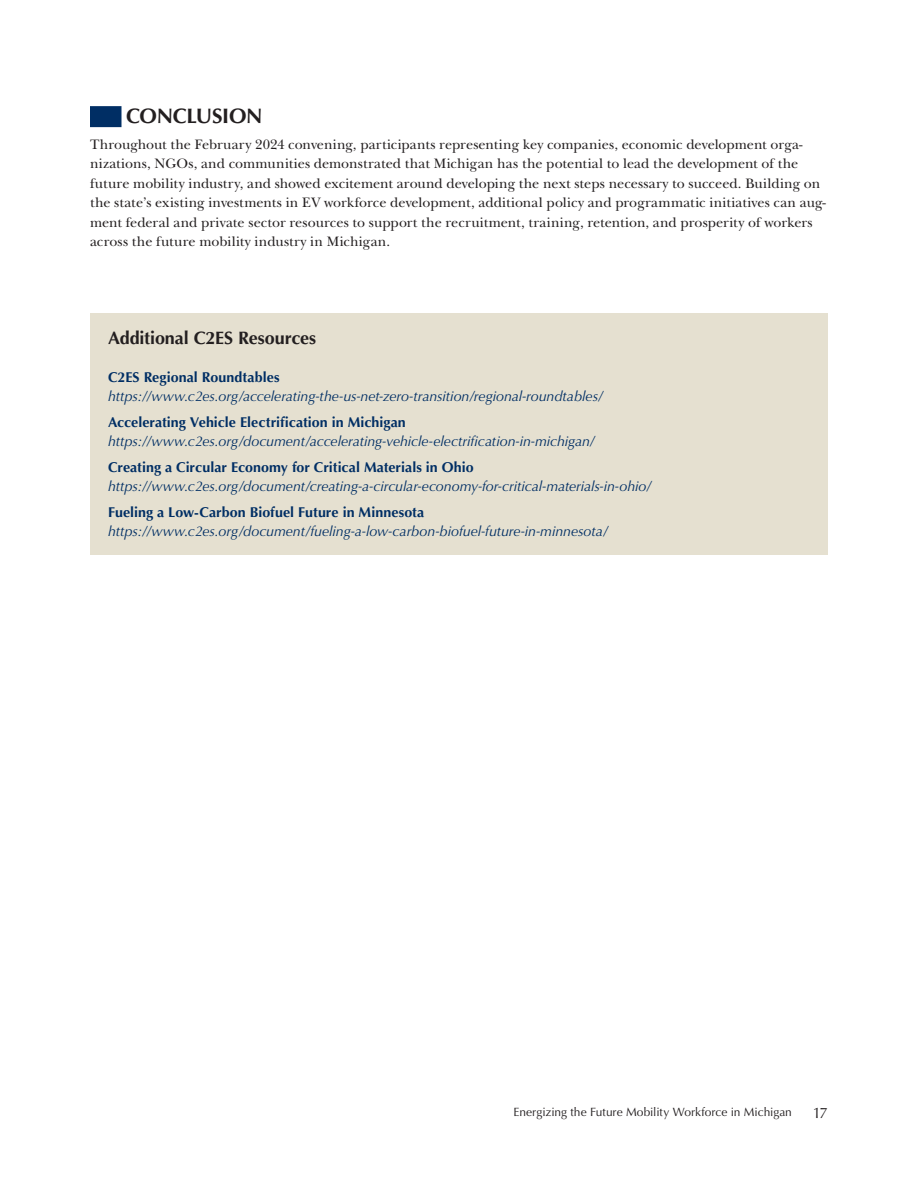
<style>
.page{position:relative;width:918px;height:1188px;background:#fff}
.page>*{position:absolute;margin:0;border:0;box-sizing:border-box;transform-origin:0 0}
.FCI_HeaderOptima_Bold_Caps_14{font:700 21px "Optima LT Std";letter-spacing:-.015em;color:#231f20}
.FCI_Figure_Header{font:700 18px "Optima LT Std";letter-spacing:-.005em;color:#231f20}
.t1{font:15px "Optima LT Std";color:#231f20}
.FCI_Body_Copy_1P{font:14.25px/19.5px "New Baskerville Std";color:#231f20}
.FCI_Box_Copy{font:italic 14.25px/19.5px "Optima";letter-spacing:-.005em;color:#002e64}
.t2{font:12px "Optima LT Std";letter-spacing:-.005em;color:#231f20}
.s1{font-weight:700;font-style:normal}
</style>
<div class="page">
<div style="left:90px;top:106px;width:32px;height:21px;background:#002e64"></div>
<div style="left:90px;top:313px;width:738px;height:241px;background:#e5e0d0"></div>
<p class="FCI_HeaderOptima_Bold_Caps_14" style="left:126px;top:104px;width:138px">CONCLUSION</p>
<p class="FCI_Body_Copy_1P" style="left:90px;top:135px;width:738px">Throughout the February 2024 convening, participants representing key companies, economic development orga&shy;nizations, NGOs, and communities demonstrated that Michigan has the potential to lead the development of the future mobility industry, and showed excitement around developing the next steps necessary to succeed. Building on the state’s existing investments in EV workforce development, additional policy and programmatic initiatives can aug&shy;ment federal and private sector resources to support the recruitment, training, retention, and prosperity of workers across the future mobility industry in Michigan.</p>
<p class="FCI_Figure_Header" style="left:108px;top:328px;width:210px">Additional C2ES Resources</p>
<p class="FCI_Box_Copy" style="left:108px;top:367px;width:497px"><span class="s1">C2ES Regional Roundtables </span>https://www.c2es.org/accelerating-the-us-net-zero-transition/regional-roundtables/</p>
<p class="FCI_Box_Copy" style="left:108px;top:412px;width:489px"><span class="s1">Accelerating Vehicle Electrification in Michigan </span>https://www.c2es.org/document/accelerating-vehicle-electrification-in-michigan/</p>
<p class="FCI_Box_Copy" style="left:108px;top:457px;width:545px"><span class="s1">Creating a Circular Economy for Critical Materials in Ohio </span>https://www.c2es.org/document/creating-a-circular-economy-for-critical-materials-in-ohio/</p>
<p class="FCI_Box_Copy" style="left:108px;top:502px;width:502px"><span class="s1">Fueling a Low-Carbon Biofuel Future in Minnesota </span>https://www.c2es.org/document/fueling-a-low-carbon-biofuel-future-in-minnesota/</p>
<p class="t2" style="left:514px;top:1105px;width:280px">Energizing the Future Mobility Workforce in Michigan</p>
<p class="t1" style="left:813px;top:1104px;width:17px">17</p>
</div>
